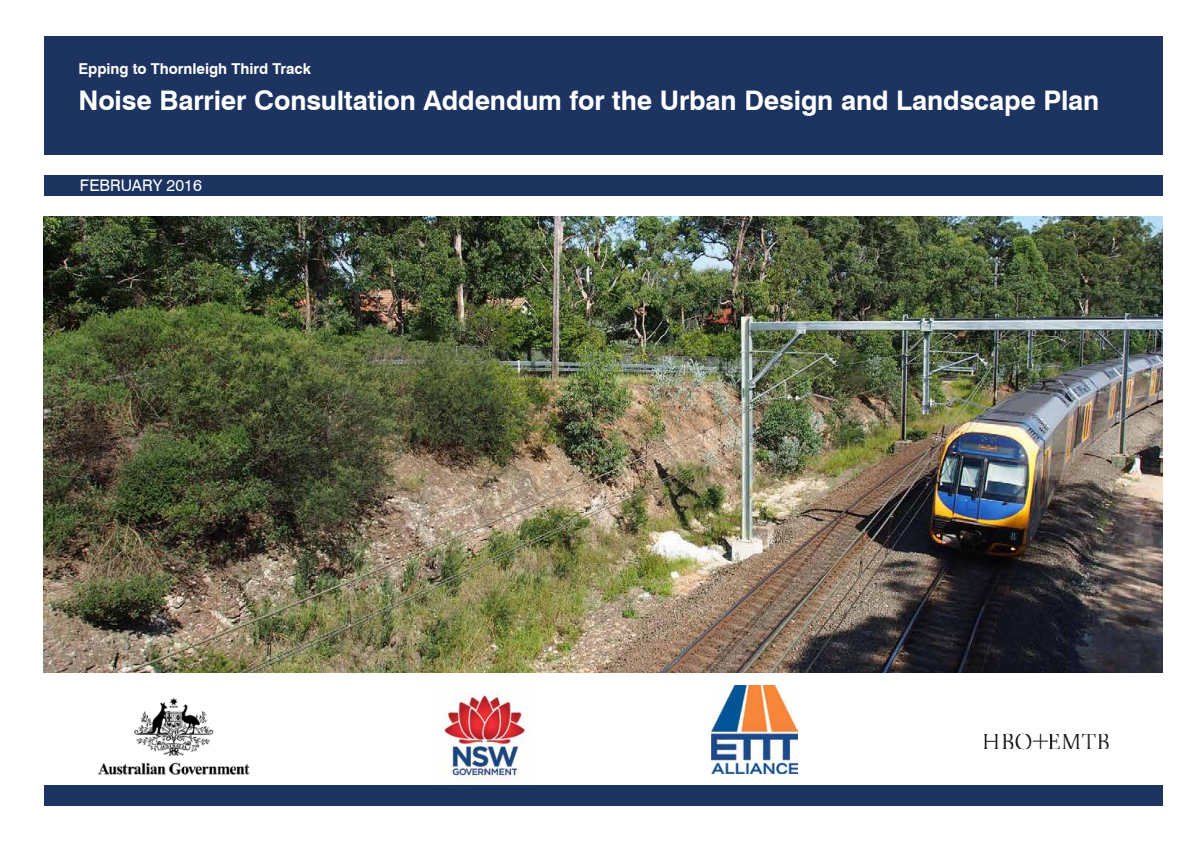
<style>
.page{position:relative;width:1191px;height:842px;background:#fff}
.page>*{position:absolute;margin:0;border:0;box-sizing:border-box;transform-origin:0 0}
.Report_cover_title{font:700 27px "Swiss 721 BT";letter-spacing:-.005em;color:#fff}
.TitlePage_Heading{font:16px "Swiss 721 BT";color:#fff}
.Report_cover_title-2{font:700 15px "Swiss 721 BT";letter-spacing:-.005em;color:#fff}
</style>
<div class="page">
<img style="left:432px;top:694px;width:105px;height:92px">
<div style="left:44px;top:36px;width:1118px;height:118px;background:#1d3360"></div>
<div style="left:44px;top:175px;width:1118px;height:20px;background:#1d3360"></div>
<div style="left:44px;top:786px;width:1118px;height:20px;background:#1d3360"></div>
<img style="left:711px;top:686px;width:87px;height:88px">
<img style="left:97px;top:697px;width:153px;height:78px">
<img style="left:44px;top:216px;width:1118px;height:456px">
<img style="left:983px;top:733px;width:126px;height:17px">
<h1 class="Report_cover_title-2" style="left:78px;top:60px;width:234px">Epping to Thornleigh Third Track</h1>
<h1 class="Report_cover_title" style="left:78px;top:84px;width:1022px">Noise Barrier Consultation Addendum for the Urban Design and Landscape Plan</h1>
<p class="TitlePage_Heading" style="left:80px;top:175px;width:123px">FEBRUARY 2016</p>
</div>
